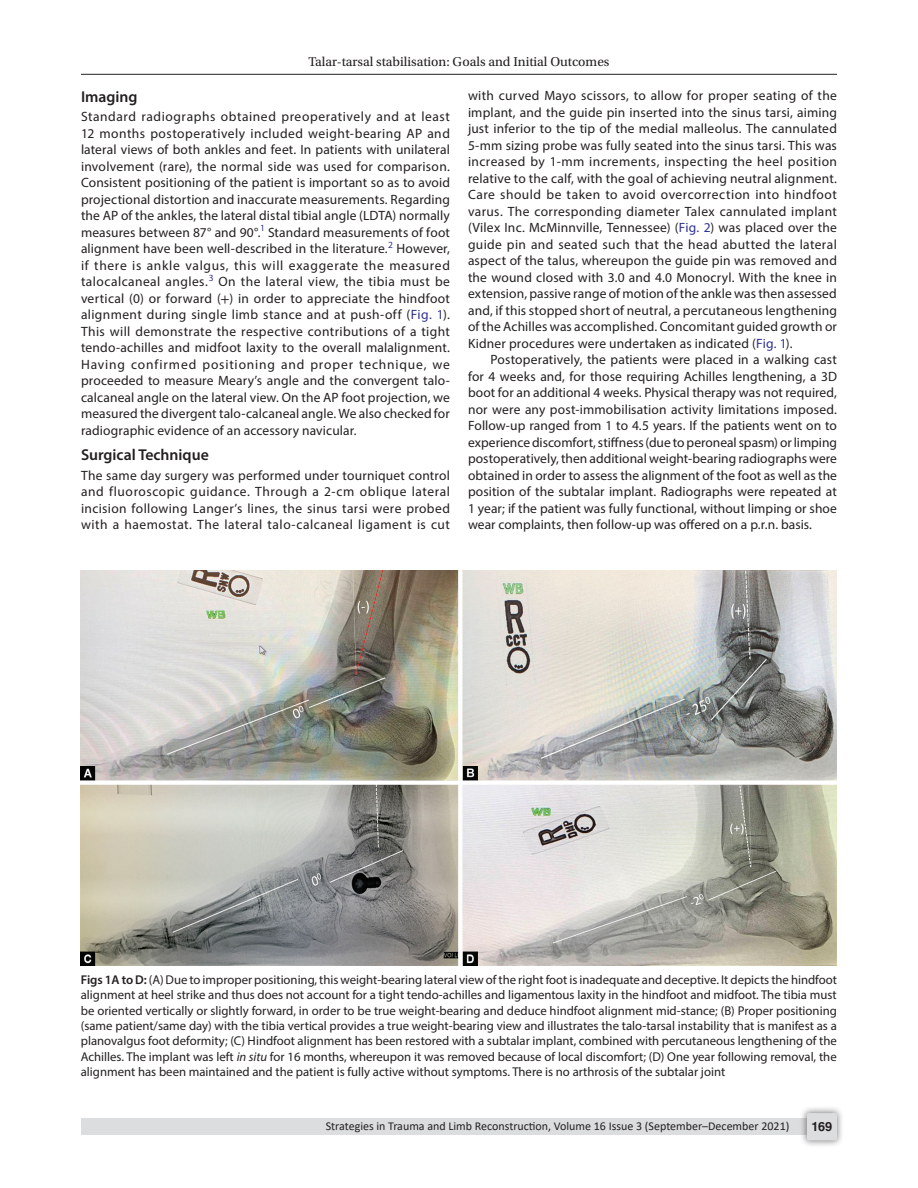
<style>
.page{position:relative;width:918px;height:1188px;background:#fff}
.page>*{position:absolute;margin:0;border:0;box-sizing:border-box;transform-origin:0 0}
.Head-2{font:600 15.75px "Myriad Pro";color:#231f20}
.Para-NoIndent{font:13.5px/16.5px "Myriad Pro";letter-spacing:.015em;color:#231f20;text-align:justify}
.Para-Indent{font:13.5px/16.5px "Myriad Pro";letter-spacing:.005em;color:#231f20;text-align:justify}
.t1{font:13.5px "Utopia Std";color:#231f20}
.FigCaption{font:12.75px/15.3px "Myriad Pro";color:#231f20;text-align:justify}
.t2{font:700 12.75px "Helvetica LT Std";color:#231f20}
.t3{font:12px "Calibri";color:#231f20}
.s1{font-family:"STIX General"}
.s2{color:#2e3092}
.s3{font-weight:600}
.s4{font-style:italic}
</style>
<div class="page">
<hr style="left:81px;top:74px;width:756px;height:1px;background:#231f20">
<div style="left:81px;top:1119px;width:756px;height:16px;background:#dcdddf"></div>
<div style="left:800px;top:1106px;width:44px;height:41px;background:#231f20;opacity:.61"></div>
<div style="left:807px;top:1113px;width:30px;height:27px;background:#dcdddf;border-radius:2px"></div>
<img style="left:81px;top:571px;width:756px;height:394px">
<p class="t1" style="left:308px;top:55px;width:303px">Talar-tarsal stabilisation: Goals and Initial Outcomes</p>
<p class="Head-2" style="left:81px;top:87px;width:58px">Imaging</p>
<p class="Para-NoIndent" style="left:81px;top:108px;width:371px">Standard radiographs obtained preoperatively and at least 12 months postoperatively included weight-bearing AP and lateral views of both ankles and feet. In patients with unilateral involvement (rare), the normal side was used for comparison.<br>Consistent positioning of the patient is important so as to avoid projectional distortion and inaccurate measurements. Regarding the AP of the ankles, the lateral distal tibial angle (LDTA) normally measures between 87° and 90°.<sup>1</sup> Standard measurements of foot alignment have been well-described in the literature.<sup>2</sup> However, if there is ankle valgus, this will exaggerate the measured talocalcaneal angles.<sup>3</sup> On the lateral view, the tibia must be vertical (0) or forward (<span class="s1">+</span>) in order to appreciate the hindfoot alignment during single limb stance and at push-off (<span class="s2">Fig. 1</span>).<br>This will demonstrate the respective contributions of a tight tendo-achilles and midfoot laxity to the overall malalignment.<br>Having confirmed positioning and proper technique, we proceeded to measure Meary’s angle and the convergent talo&shy;calcaneal angle on the lateral view. On the AP foot projection, we measured the divergent talo-calcaneal angle. We also checked for radiographic evidence of an accessory navicular.</p>
<p class="Head-2" style="left:81px;top:445px;width:129px">Surgical Technique</p>
<p class="Para-NoIndent" style="left:81px;top:467px;width:371px">The same day surgery was performed under tourniquet control and fluoroscopic guidance. Through a 2-cm oblique lateral incision following Langer’s lines, the sinus tarsi were probed with a haemostat. The lateral talo-calcaneal ligament is cut</p>
<p class="Para-NoIndent" style="left:468px;top:87px;width:371px">with curved Mayo scissors, to allow for proper seating of the implant, and the guide pin inserted into the sinus tarsi, aiming just inferior to the tip of the medial malleolus. The cannulated 5-mm sizing probe was fully seated into the sinus tarsi. This was increased by 1-mm increments, inspecting the heel position relative to the calf, with the goal of achieving neutral alignment.<br>Care should be taken to avoid overcorrection into hindfoot varus. The corresponding diameter Talex cannulated implant (Vilex Inc. McMinnville, Tennessee) (<span class="s2">Fig. 2</span>) was placed over the guide pin and seated such that the head abutted the lateral aspect of the talus, whereupon the guide pin was removed and the wound closed with 3.0 and 4.0 Monocryl. With the knee in extension, passive range of motion of the ankle was then assessed and, if this stopped short of neutral, a percutaneous lengthening of the Achilles was accomplished. Concomitant guided growth or Kidner procedures were undertaken as indicated (<span class="s2">Fig. 1</span>).</p>
<p class="Para-Indent" style="left:468px;top:351px;width:371px;text-indent:22px">Postoperatively, the patients were placed in a walking cast for 4 weeks and, for those requiring Achilles lengthening, a 3D boot for an additional 4 weeks. Physical therapy was not required, nor were any post-immobilisation activity limitations imposed.<br>Follow-up ranged from 1 to 4.5 years. If the patients went on to experience discomfort, stiffness (due to peroneal spasm) or limping postoperatively, then additional weight-bearing radiographs were obtained in order to assess the alignment of the foot as well as the position of the subtalar implant. Radiographs were repeated at 1 year; if the patient was fully functional, without limping or shoe wear complaints, then follow-up was offered on a p.r.n. basis.</p>
<p class="FigCaption" style="left:81px;top:972px;width:758px"><span class="s3">Figs 1A to D:</span> (A) Due to improper positioning, this weight-bearing lateral view of the right foot is inadequate and deceptive. It depicts the hindfoot alignment at heel strike and thus does not account for a tight tendo-achilles and ligamentous laxity in the hindfoot and midfoot. The tibia must be oriented vertically or slightly forward, in order to be true weight-bearing and deduce hindfoot alignment mid-stance; (B) Proper positioning (same patient/same day) with the tibia vertical provides a true weight-bearing view and illustrates the talo-tarsal instability that is manifest as a planovalgus foot deformity; (C) Hindfoot alignment has been restored with a subtalar implant, combined with percutaneous lengthening of the Achilles. The implant was left <span class="s4">in situ</span> for 16 months, whereupon it was removed because of local discomfort; (D) One year following removal, the alignment has been maintained and the patient is fully active without symptoms. There is no arthrosis of the subtalar joint</p>
<p class="t3" style="left:326px;top:1117px;width:465px">Strategies in Trauma and Limb Reconstruction, Volume 16 Issue 3 (September–December 2021)</p>
<p class="t2" style="left:812px;top:1119px;width:22px">169</p>
</div>
